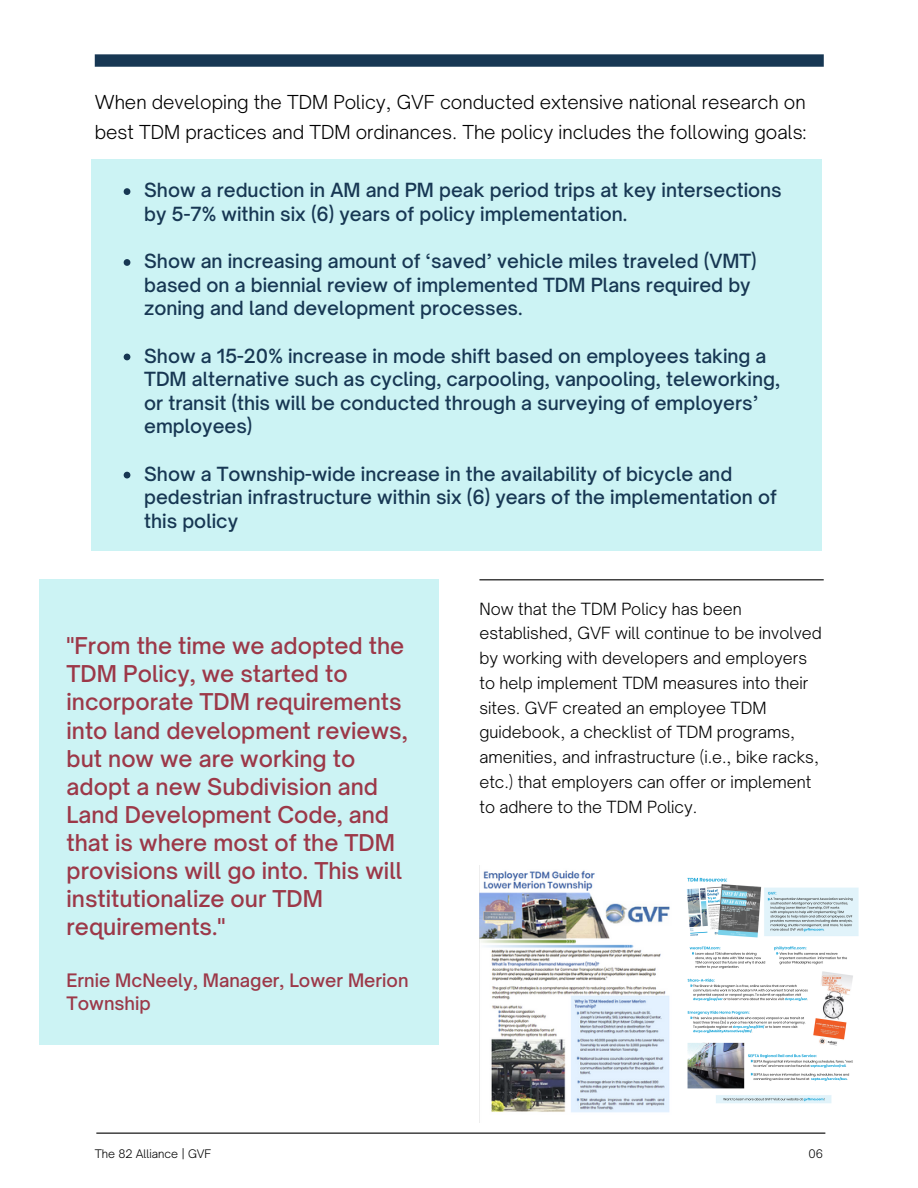
<style>
.page{position:relative;width:918px;height:1188px;background:#fff}
.page>*{position:absolute;margin:0;border:0;box-sizing:border-box;transform-origin:0 0}
.t1{font:500 22.2px/28.2px "Open Sauce One";color:#9c3848}
.t2{font:500 18.75px/23.7px "Open Sauce One";color:#173753}
.t3{font:300 18.45px/29.2px "Open Sauce One";color:#000}
.t4{font:500 17.85px/22.5px "Open Sauce One";color:#9c3848}
.t5{font:300 16.05px/24.8px "Open Sauce One";color:#000}
.t6{font:300 11.25px "Open Sauce One";color:#000}
</style>
<div class="page">
<hr style="left:479px;top:579px;width:345px;height:1px;background:#000">
<div style="left:39px;top:579px;width:399px;height:466px;background:#ccf3f4"></div>
<hr style="left:96px;top:1133px;width:729px;height:1px;background:#000">
<div style="left:95px;top:54px;width:729px;height:13px;background:#173753"></div>
<div style="left:92px;top:159px;width:730px;height:392px;background:#ccf3f4"></div>
<img style="left:479px;top:865px;width:191px;height:258px">
<img style="left:687px;top:877px;width:172px;height:226px">
<svg style="left:124px;top:188px;width:6px;height:7px"></svg>
<svg style="left:124px;top:259px;width:6px;height:7px"></svg>
<svg style="left:124px;top:354px;width:6px;height:6px"></svg>
<svg style="left:124px;top:472px;width:6px;height:6px"></svg>
<p class="t3" style="left:95px;top:88px;width:713px">When developing the TDM Policy, GVF conducted extensive national research on best TDM practices and TDM ordinances. The policy includes the following goals:</p>
<p class="t2" style="left:144px;top:178px;width:639px">Show a reduction in AM and PM peak period trips at key intersections by 5-7% within six (6) years of policy implementation.</p>
<p class="t2" style="left:144px;top:249px;width:614px">Show an increasing amount of ‘saved’ vehicle miles traveled (VMT) based on a biennial review of implemented TDM Plans required by zoning and land development processes.</p>
<p class="t2" style="left:144px;top:344px;width:638px">Show a 15-20% increase in mode shift based on employees taking a TDM alternative such as cycling, carpooling, vanpooling, teleworking, or transit (this will be conducted through a surveying of employers’ employees)</p>
<p class="t2" style="left:144px;top:462px;width:634px">Show a Township-wide increase in the availability of bicycle and pedestrian infrastructure within six (6) years of the implementation of this policy</p>
<p class="t1" style="left:67px;top:632px;width:343px">"From the time we adopted the<br>TDM Policy, we started to incorporate TDM requirements into land development reviews, but now we are working to adopt a new Subdivision and<br>Land Development Code, and that is where most of the TDM provisions will go into. This will institutionalize our TDM requirements."</p>
<p class="t4" style="left:67px;top:969px;width:343px">Ernie McNeely, Manager, Lower Merion<br>Township</p>
<p class="t5" style="left:479px;top:596px;width:344px">Now that the TDM Policy has been established, GVF will continue to be involved by working with developers and employers to help implement TDM measures into their sites. GVF created an employee TDM guidebook, a checklist of TDM programs, amenities, and infrastructure (i.e., bike racks, etc.) that employers can offer or implement to adhere to the TDM Policy.</p>
<p class="t6" style="left:95px;top:1146px;width:118px">The 82 Alliance | GVF</p>
<p class="t6" style="left:809px;top:1146px;width:16px">06</p>
</div>
